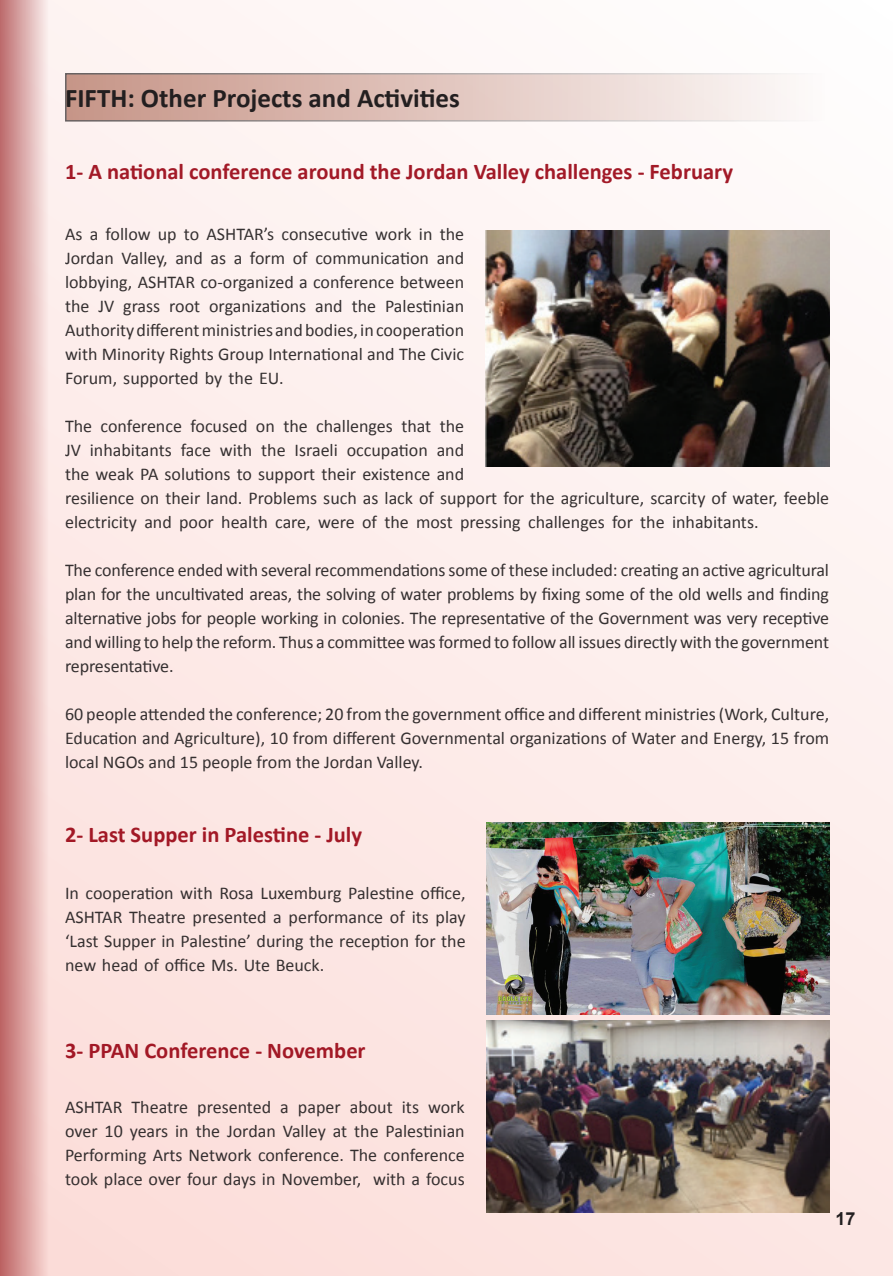
<style>
.page{position:relative;width:893px;height:1276px;background:#fff}
.page>*{position:absolute;margin:0;border:0;box-sizing:border-box;transform-origin:0 0}
.t1{font:700 27px "Calibri";color:#231f20}
.t2{font:700 22.5px "Calibri";color:#9a0615}
.t3{font:18px/24px "Calibri";color:#231f20;text-align:justify}
.t4{font:700 18px "Arial";color:#231f20}
</style>
<div class="page">
<div style="left:0;top:0;width:893px;height:1276px;background:linear-gradient(to right,#fde6e3,#fcf3f1)"></div>
<div style="left:66px;top:74px;width:762px;height:47px;background:linear-gradient(to right,#c69486,#fdfafa)"></div>
<img style="left:487px;top:822px;width:343px;height:192px">
<img style="left:486px;top:1020px;width:343px;height:192px">
<img style="left:485px;top:231px;width:344px;height:235px">
<div style="left:0;top:0;width:49px;height:1276px;background:linear-gradient(to right,#bc6667,#fbe6e3)"></div>
<h1 class="t1" style="left:65px;top:81px;width:396px">FIFTH: Other Projects and Activities</h1>
<p class="t2" style="left:65px;top:157px;width:669px">1- A national conference around the Jordan Valley challenges - February</p>
<p class="t3" style="left:65px;top:222px;width:401px;text-align:right">As a follow up to ASHTAR s’ consecutive work in the Jordan Valley, and as a form of communication and lobbying, ASHTAR co-organized a conference between Palestinian</p>
<p class="t3" style="left:65px;top:294px;width:401px;text-align:left">the<br>Authoritydifferentministriesandbodies in, cooperation with Minority Rights Group International and The Civic Forum, supported by the EU.</p>
<p class="t3" style="left:440px;top:414px;width:26px">the</p>
<p class="t3" style="left:352px;top:294px;width:26px">the</p>
<p class="t3" style="left:315px;top:294px;width:29px">and</p>
<p class="t3" style="left:209px;top:294px;width:99px">organizations</p>
<p class="t3" style="left:98px;top:294px;width:17px">JV</p>
<p class="t3" style="left:169px;top:294px;width:32px">root</p>
<p class="t3" style="left:123px;top:294px;width:39px">grass</p>
<p class="t3" style="left:101px;top:414px;width:83px">conference</p>
<p class="t3" style="left:190px;top:414px;width:59px">focused</p>
<p class="t3" style="left:65px;top:414px;width:29px">The</p>
<p class="t3" style="left:283px;top:414px;width:26px">the</p>
<p class="t3" style="left:316px;top:414px;width:78px">challenges</p>
<p class="t3" style="left:401px;top:414px;width:31px">that</p>
<p class="t3" style="left:256px;top:414px;width:20px">on</p>
<p class="t3" style="left:181px;top:438px;width:32px">face</p>
<p class="t3" style="left:90px;top:438px;width:84px">inhabitants</p>
<p class="t3" style="left:220px;top:438px;width:34px">with</p>
<p class="t3" style="left:261px;top:438px;width:26px">the</p>
<p class="t3" style="left:295px;top:438px;width:45px">Israeli</p>
<p class="t3" style="left:437px;top:438px;width:29px">and</p>
<p class="t3" style="left:347px;top:438px;width:83px">occupation</p>
<p class="t3" style="left:65px;top:438px;width:766px;text-align:left">JV<br>the weak PA solutions to support their existence and<br>resilience on their land. Problems such as lack of support for the agriculture, scarcity of water, feeble electricity and poor health care, were of the most pressing challenges for the inhabitants.</p>
<p class="t3" style="left:65px;top:558px;width:765px">The conference ended with several recommendations some of these included: creating an active agricultural plan for the uncultivated areas, the solving of water problems by fixing some of the old wells and finding alternative jobs for people working in colonies. The representative of the Government was very receptive and willing to help the reform. Thus a committee was formed to follow all issues directly with the government representative.</p>
<p class="t3" style="left:65px;top:701px;width:766px">60 people attended the conference; 20 from the government office and different ministries (Work, Culture, Education and Agriculture ,) 10 from different Governmental organizations of Water and Energy, 15 from local NGOs and 15 people from the Jordan Valley.</p>
<p class="t2" style="left:65px;top:819px;width:299px">2- Last Supper in Palestine - July</p>
<p class="t3" style="left:65px;top:881px;width:402px">In cooperation with Rosa Luxemburg Palestine office, ASHTAR Theatre presented a performance of its play ‘Last Supper in Palestine’ during the reception for the new head of office Ms. Ute Beuck.</p>
<p class="t2" style="left:65px;top:1035px;width:302px">3- PPAN Conference - November</p>
<p class="t3" style="left:132px;top:1095px;width:58px">Theatre</p>
<p class="t3" style="left:350px;top:1095px;width:45px">about</p>
<p class="t3" style="left:428px;top:1095px;width:38px">work</p>
<p class="t3" style="left:197px;top:1095px;width:75px">presented</p>
<p class="t3" style="left:402px;top:1095px;width:19px">its</p>
<p class="t3" style="left:65px;top:1095px;width:59px">ASHTAR</p>
<p class="t3" style="left:65px;top:1119px;width:401px">over 10 years in the Jordan Valley at the Palestinian</p>
<p class="t3" style="left:65px;top:1143px;width:401px">Performing Arts Network conference. The conference</p>
<p class="t3" style="left:373px;top:1167px;width:93px">with a focus</p>
<p class="t3" style="left:280px;top:1095px;width:10px">a</p>
<p class="t3" style="left:298px;top:1095px;width:44px">paper</p>
<p class="t3" style="left:65px;top:1167px;width:298px">took place over four days in November,</p>
<p class="t4" style="left:835px;top:1207px;width:22px">17</p>
</div>
